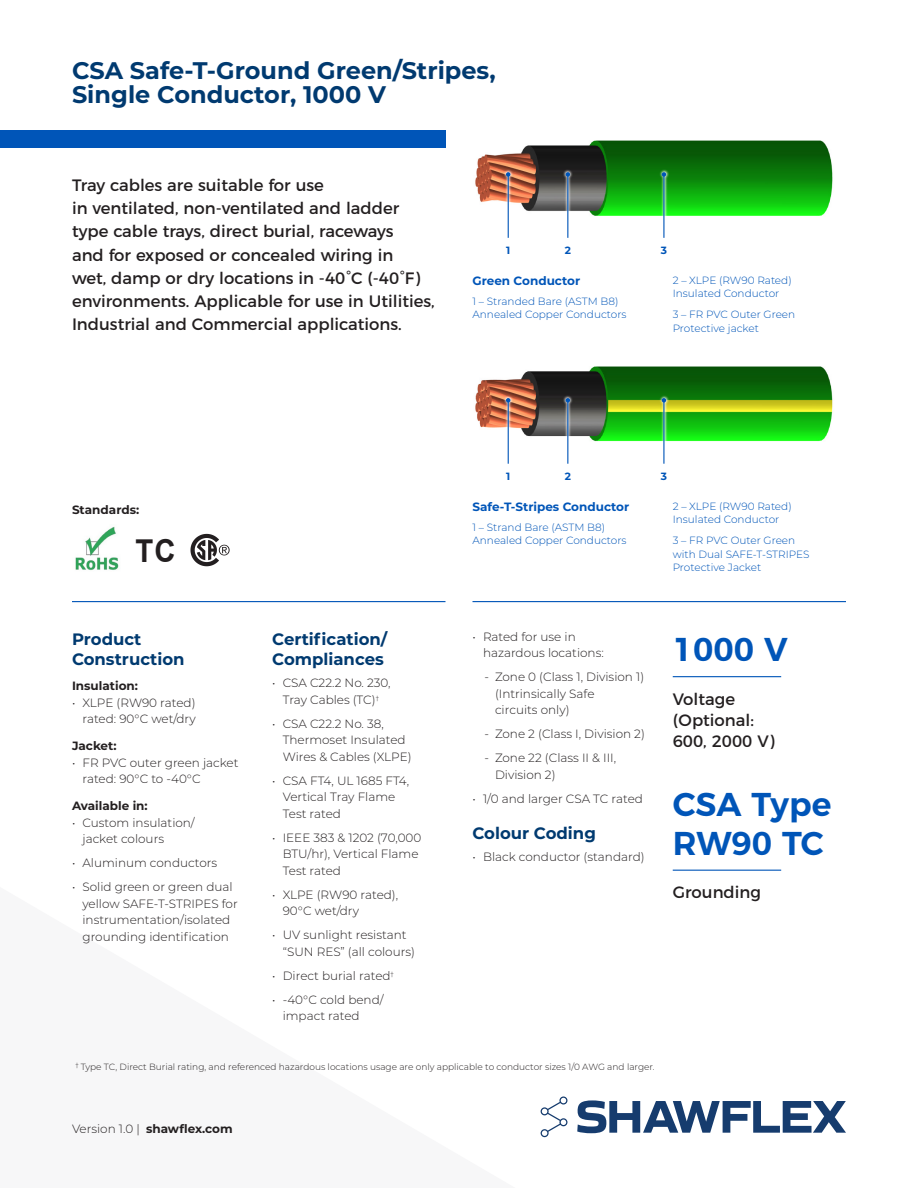
<style>
.page{position:relative;width:918px;height:1188px;background:#fff}
.page>*{position:absolute;margin:0;border:0;box-sizing:border-box;transform-origin:0 0}
.sidebar-large-number{font:600 33px/39px "Montserrat";color:#0055b8}
.t1{font:700 31.5px "Arial";color:#231f20;scale:.93 1}
.H2-product-name{font:700 24px/24px "Montserrat";color:#003a70}
.H3-intro{font:16.5px/23.2px "Montserrat";color:#231f20}
.H4-subhead{font:700 16.5px/19.5px "Montserrat";color:#003a70}
.sidebar-body-large{font:16.5px/21px "Montserrat";color:#231f20}
.t2{font:300 12px/16.5px "Montserrat";color:#231f20}
.H5-subhead{font:700 12px "Montserrat";color:#231f20}
.H5-subhead-2{font:700 12px "Montserrat";color:#0055b8}
.body{font:700 12px "Montserrat";color:#231f20}
.diagram-label{font:300 10.5px/13.5px "Montserrat";color:#0055b8}
.diagram-number{font:700 10.5px "Montserrat";color:#0055b8}
.small-body{font:300 9px "Montserrat";color:#231f20}
.s1{font-weight:300}
</style>
<div class="page">
<div style="left:0;top:130px;width:446px;height:18px;background:#0055b8"></div>
<svg style="left:541px;top:1096px;width:26px;height:41px"></svg>
<svg style="left:577px;top:1100px;width:269px;height:33px"></svg>
<img style="left:475px;top:140px;width:358px;height:76px">
<img style="left:475px;top:366px;width:358px;height:76px">
<svg style="left:503px;top:169px;width:10px;height:69px"></svg>
<hr style="left:508px;top:174px;width:1px;height:64px;background:#0055b8">
<svg style="left:506px;top:172px;width:4px;height:5px"></svg>
<svg style="left:503px;top:395px;width:10px;height:69px"></svg>
<hr style="left:508px;top:400px;width:1px;height:64px;background:#0055b8">
<svg style="left:506px;top:398px;width:4px;height:5px"></svg>
<svg style="left:563px;top:169px;width:10px;height:69px"></svg>
<hr style="left:567px;top:174px;width:1px;height:64px;background:#0055b8">
<svg style="left:566px;top:172px;width:4px;height:5px"></svg>
<svg style="left:563px;top:395px;width:10px;height:69px"></svg>
<hr style="left:567px;top:400px;width:1px;height:64px;background:#0055b8">
<svg style="left:566px;top:398px;width:4px;height:5px"></svg>
<svg style="left:659px;top:169px;width:10px;height:69px"></svg>
<hr style="left:663px;top:174px;width:1px;height:64px;background:#0055b8">
<svg style="left:662px;top:172px;width:4px;height:5px"></svg>
<svg style="left:659px;top:395px;width:10px;height:69px"></svg>
<hr style="left:663px;top:400px;width:1px;height:64px;background:#0055b8">
<svg style="left:662px;top:398px;width:4px;height:5px"></svg>
<hr style="left:673px;top:676px;width:108px;height:1px;background:#0055b8">
<hr style="left:673px;top:870px;width:108px;height:1px;background:#0055b8">
<hr style="left:472px;top:601px;width:374px;height:1px;background:#0055b8">
<hr style="left:72px;top:601px;width:374px;height:1px;background:#0055b8">
<img style="left:75px;top:526px;width:44px;height:44px">
<svg style="left:190px;top:534px;width:40px;height:32px"></svg>
<p class="H2-product-name" style="left:72px;top:57px;width:425px">CSA Safe-T-Ground Green/Stripes,<br>Single Conductor, 1000 V</p>
<p class="H3-intro" style="left:72px;top:172px;width:364px">Tray cables are suitable for use<br>in ventilated, non-ventilated and ladder type cable trays, direct burial, raceways<br>and for exposed or concealed wiring in<br>wet, damp or dry locations in -40°C (-40°F) environments. Applicable for use in Utilities, Industrial and Commercial applications.</p>
<p class="diagram-number" style="left:506px;top:243px;width:6px">1</p>
<p class="diagram-number" style="left:565px;top:243px;width:8px">2</p>
<p class="H5-subhead-2" style="left:472px;top:272px;width:109px">Green Conductor</p>
<p class="diagram-label" style="left:472px;top:294px;width:156px">1 – Stranded Bare (ASTM B8)<br>Annealed Copper Conductors</p>
<p class="diagram-number" style="left:661px;top:243px;width:8px">3</p>
<p class="diagram-label" style="left:673px;top:273px;width:120px">2 – XLPE (RW90 Rated)<br>Insulated Conductor</p>
<p class="diagram-label" style="left:673px;top:307px;width:124px">3 – FR PVC Outer Green<br>Protective jacket</p>
<p class="H5-subhead" style="left:72px;top:501px;width:69px">Standards:</p>
<p class="t1" style="left:136px;top:528px;width:45px">TC</p>
<p class="H4-subhead" style="left:72px;top:629px;width:114px">Product<br>Construction</p>
<p class="H5-subhead" style="left:72px;top:677px;width:67px">Insulation:</p>
<p class="t2" style="left:72px;top:694px;width:125px;text-align:right">• XLPE (RW90 rated) rated: 90°C wet/dry</p>
<p class="H5-subhead" style="left:72px;top:737px;width:46px">Jacket:</p>
<p class="t2" style="left:82px;top:754px;width:158px;text-indent:-10px">• FR PVC outer green jacket rated: 90°C to -40°C</p>
<p class="H5-subhead" style="left:72px;top:797px;width:77px">Available in:</p>
<p class="t2" style="left:82px;top:814px;width:114px;text-indent:-10px">• Custom insulation/ jacket colours</p>
<p class="t2" style="left:72px;top:854px;width:147px">• Aluminum conductors</p>
<p class="t2" style="left:82px;top:878px;width:157px;text-indent:-10px">• Solid green or green dual yellow SAFE-T-STRIPES for instrumentation/isolated grounding identification</p>
<p class="H4-subhead" style="left:272px;top:629px;width:117px">Certification/<br>Compliances</p>
<p class="t2" style="left:272px;top:674px;width:120px;text-align:center">• CSA C22.2 No. 230,<br>Tray Cables (TC)<sup>†</sup></p>
<p class="t2" style="left:283px;top:715px;width:130px;text-indent:-10px">• CSA C22.2 No. 38,<br>Thermoset Insulated<br>Wires &amp; Cables (XLPE)</p>
<p class="t2" style="left:283px;top:772px;width:128px;text-indent:-10px">• CSA FT4, UL 1685 FT4,<br>Vertical Tray Flame<br>Test rated</p>
<p class="t2" style="left:283px;top:829px;width:140px;text-indent:-10px">• IEEE 383 &amp; 1202 (70,000<br>BTU/hr), Vertical Flame<br>Test rated</p>
<p class="t2" style="left:283px;top:886px;width:117px;text-indent:-10px">• XLPE (RW90 rated),<br>90°C wet/dry</p>
<p class="t2" style="left:283px;top:926px;width:134px;text-indent:-10px">• UV sunlight resistant “SUN RES” (all colours)</p>
<p class="t2" style="left:272px;top:967px;width:123px">• Direct burial rated<sup>†</sup></p>
<p class="t2" style="left:283px;top:991px;width:102px;text-indent:-10px">• -40°C cold bend/ impact rated</p>
<p class="diagram-number" style="left:506px;top:469px;width:6px">1</p>
<p class="diagram-number" style="left:565px;top:469px;width:8px">2</p>
<p class="diagram-number" style="left:661px;top:469px;width:8px">3</p>
<p class="H5-subhead-2" style="left:472px;top:498px;width:158px">Safe-T-Stripes Conductor</p>
<p class="diagram-label" style="left:472px;top:520px;width:156px">1 – Strand Bare (ASTM B8)<br>Annealed Copper Conductors</p>
<p class="diagram-label" style="left:673px;top:499px;width:120px">2 – XLPE (RW90 Rated)<br>Insulated Conductor</p>
<p class="diagram-label" style="left:673px;top:533px;width:138px">3 – FR PVC Outer Green with Dual SAFE-T-STRIPES<br>Protective Jacket</p>
<p class="t2" style="left:483px;top:628px;width:122px;text-indent:-10px">• Rated for use in hazardous locations:</p>
<p class="t2" style="left:495px;top:668px;width:151px;text-indent:-10px">‐ Zone 0 (Class 1, Division 1) (Intrinsically Safe<br>circuits only)</p>
<p class="t2" style="left:484px;top:725px;width:162px">‐ Zone 2 (Class I, Division 2)</p>
<p class="t2" style="left:495px;top:749px;width:123px;text-indent:-10px">‐ Zone 22 (Class II &amp; III,<br>Division 2)</p>
<p class="t2" style="left:472px;top:790px;width:172px">• 1/0 and larger CSA TC rated</p>
<p class="H4-subhead" style="left:472px;top:822px;width:125px">Colour Coding</p>
<p class="t2" style="left:472px;top:848px;width:174px">• Black conductor (standard)</p>
<p class="sidebar-large-number" style="left:673px;top:627px;width:116px">1000 V</p>
<p class="sidebar-body-large" style="left:673px;top:687px;width:103px">Voltage (Optional:<br>600, 2000 V)</p>
<p class="sidebar-large-number" style="left:673px;top:782px;width:160px">CSA Type<br>RW90 TC</p>
<p class="sidebar-body-large" style="left:673px;top:880px;width:90px">Grounding</p>
<p class="small-body" style="left:76px;top:1061px;width:581px"><sup>†</sup> Type TC, Direct Burial rating, and referenced hazardous locations usage are only applicable to conductor sizes 1/0 AWG and larger.</p>
<p class="body" style="left:72px;top:1120px;width:162px"><span class="s1">Version 1.0 |</span> shawflex.com</p>
</div>
